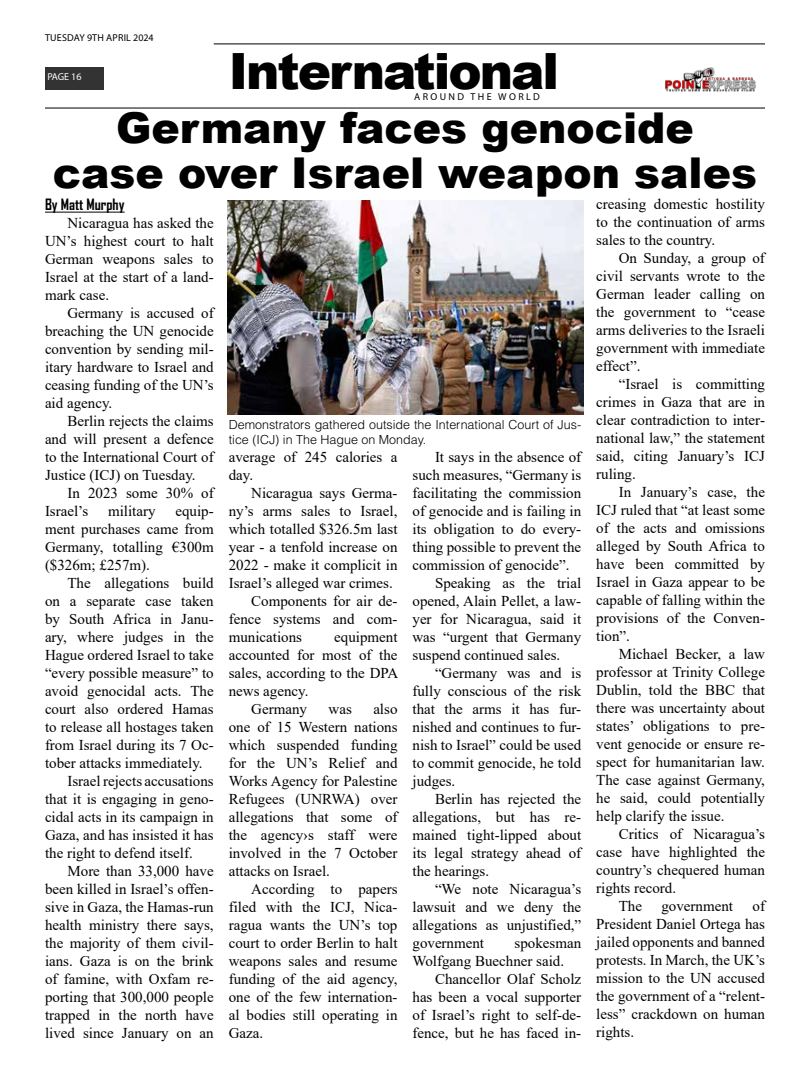
<style>
.page{position:relative;width:810px;height:1080px;background:#fff}
.page>*{position:absolute;margin:0;border:0;box-sizing:border-box;transform-origin:0 0}
.t1{font:900 50px "Arial";letter-spacing:-.04em;color:#000}
.t2{font:900 42.5px/45px "Arial";color:#000;text-align:center}
.t3{font:15px/18px "Times New Roman";color:#000;text-align:justify}
.t4{font:700 15px "Agency FB";color:#000}
.t5{font:300 12.5px/15px "Helvetica LT Std";color:#000}
.t6{font:10px "Myriad Pro";letter-spacing:.02em;color:#000}
.t7{font:10px "Myriad Pro";letter-spacing:.24em;color:#000}
.t8{font:10px "Myriad Pro";letter-spacing:-.005em;color:#fff}
</style>
<div class="page">
<hr style="left:214px;top:43px;width:551px;height:2px;background:#333">
<div style="left:45px;top:67px;width:58px;height:22px;background:#333"></div>
<img style="left:665px;top:67px;width:91px;height:25px">
<hr style="left:45px;top:107px;width:720px;height:2px;background:#333">
<hr style="left:45px;top:212px;width:80px;height:1px;background:#000">
<img style="left:228px;top:200px;width:356px;height:215px">
<p class="t6" style="left:45px;top:31px;width:110px">TUESDAY 9TH APRIL 2024</p>
<p class="t8" style="left:47px;top:71px;width:36px">PAGE 16</p>
<h1 class="t1" style="left:229px;top:35px;width:332px">International</h1>
<p class="t7" style="left:414px;top:91px;width:127px">AROUND THE WORLD</p>
<h2 class="t2" style="left:53px;top:104px;width:706px">Germany faces genocide<br>case over Israel weapon sales</h2>
<p class="t4" style="left:45px;top:195px;width:81px">By Matt Murphy</p>
<p class="t3" style="left:45px;top:214px;width:170px;text-indent:22px">Nicaragua has asked the UN’s highest court to halt German weapons sales to Israel at the start of a land&shy;mark case.</p>
<p class="t3" style="left:45px;top:304px;width:170px;text-indent:22px">Germany is accused of breaching the UN genocide convention by sending mil&shy;itary hardware to Israel and ceasing funding of the UN’s aid agency.</p>
<p class="t3" style="left:45px;top:412px;width:170px;text-indent:22px">Berlin rejects the claims and will present a defence to the International Court of Justice (ICJ) on Tuesday.</p>
<p class="t3" style="left:45px;top:484px;width:170px;text-indent:22px">In 2023 some 30% of<br>Israel’s</p>
<p class="t3" style="left:45px;top:502px;width:170px;text-indent:130px">equip&shy;ment purchases came from Germany, totalling €300m ($326m; £257m).</p>
<p class="t3" style="left:68px;top:574px;width:148px">The allegations build</p>
<p class="t3" style="left:45px;top:592px;width:170px">on a separate case taken</p>
<p class="t3" style="left:45px;top:610px;width:170px">by South Africa in Janu-</p>
<p class="t3" style="left:45px;top:628px;width:170px">ary, where judges in the</p>
<p class="t3" style="left:45px;top:646px;width:170px">Hague ordered Israel to take</p>
<p class="t3" style="left:45px;top:664px;width:170px">“every possible measure” to</p>
<p class="t3" style="left:45px;top:682px;width:170px">avoid genocidal acts. The</p>
<p class="t3" style="left:45px;top:700px;width:170px">court also ordered Hamas</p>
<p class="t3" style="left:45px;top:718px;width:170px">to release all hostages taken</p>
<p class="t3" style="left:45px;top:736px;width:170px">from Israel during its 7 Oc-</p>
<p class="t3" style="left:45px;top:754px;width:159px">tober attacks immediately.</p>
<p class="t3" style="left:68px;top:772px;width:148px">Israel rejects accusations</p>
<p class="t3" style="left:45px;top:790px;width:170px">that it is engaging in geno-</p>
<p class="t3" style="left:45px;top:808px;width:170px">cidal acts in its campaign in</p>
<p class="t3" style="left:45px;top:826px;width:170px">Gaza, and has insisted it has</p>
<p class="t3" style="left:45px;top:844px;width:149px">the right to defend itself.</p>
<p class="t3" style="left:68px;top:862px;width:148px">More than 33,000 have</p>
<p class="t3" style="left:45px;top:880px;width:170px">been killed in Israel’s offen-</p>
<p class="t3" style="left:45px;top:898px;width:170px">sive in Gaza, the Hamas-run</p>
<p class="t3" style="left:45px;top:916px;width:170px">health ministry there says,</p>
<p class="t3" style="left:45px;top:934px;width:170px">the majority of them civil-</p>
<p class="t3" style="left:45px;top:952px;width:170px">ians. Gaza is on the brink</p>
<p class="t3" style="left:45px;top:970px;width:170px">of famine, with Oxfam re-</p>
<p class="t3" style="left:45px;top:988px;width:170px">porting that 300,000 people</p>
<p class="t3" style="left:45px;top:1006px;width:170px">trapped in the north have</p>
<p class="t3" style="left:45px;top:1024px;width:170px">lived since January on an</p>
<p class="t3" style="left:108px;top:502px;width:49px">military</p>
<p class="t5" style="left:229px;top:417px;width:354px">Demonstrators gathered outside the International Court of Jus&shy;tice (ICJ) in The Hague on Monday.</p>
<p class="t3" style="left:229px;top:448px;width:170px">average of 245 calories a day.</p>
<p class="t3" style="left:251px;top:484px;width:148px">Nicaragua says Germa-</p>
<p class="t3" style="left:229px;top:502px;width:170px">ny’s arms sales to Israel,</p>
<p class="t3" style="left:229px;top:520px;width:170px">which totalled $326.5m last</p>
<p class="t3" style="left:229px;top:538px;width:170px">year - a tenfold increase on</p>
<p class="t3" style="left:229px;top:556px;width:170px">2022 - make it complicit in</p>
<p class="t3" style="left:229px;top:574px;width:166px">Israel’s alleged war crimes.</p>
<p class="t3" style="left:251px;top:592px;width:148px">Components for air de-</p>
<p class="t3" style="left:229px;top:610px;width:170px">fence systems and com-</p>
<p class="t3" style="left:229px;top:628px;width:75px">munications</p>
<p class="t3" style="left:334px;top:628px;width:65px">equipment</p>
<p class="t3" style="left:229px;top:646px;width:170px">accounted for most of the</p>
<p class="t3" style="left:229px;top:664px;width:171px">sales, according to the DPA</p>
<p class="t3" style="left:229px;top:682px;width:81px">news agency.</p>
<p class="t3" style="left:251px;top:700px;width:57px">Germany</p>
<p class="t3" style="left:329px;top:700px;width:25px">was</p>
<p class="t3" style="left:229px;top:700px;width:170px;text-indent:145px">also one of 15 Western nations which suspended funding for the UN’s Relief and Works Agency for Palestine Refugees (UNRWA) over allegations that some of the agency›s staff were involved in the 7 October attacks on Israel.</p>
<p class="t3" style="left:229px;top:880px;width:170px;text-indent:22px">According to papers filed with the ICJ, Nica&shy;ragua wants the UN’s top court to order Berlin to halt weapons sales and resume funding of the aid agency, one of the few internation&shy;al bodies still operating in Gaza.</p>
<p class="t3" style="left:435px;top:448px;width:148px">It says in the absence of</p>
<p class="t3" style="left:412px;top:466px;width:170px">such measures, “Germany is</p>
<p class="t3" style="left:412px;top:484px;width:170px">facilitating the commission</p>
<p class="t3" style="left:412px;top:502px;width:170px">of genocide and is failing in</p>
<p class="t3" style="left:412px;top:520px;width:170px">its obligation to do every-</p>
<p class="t3" style="left:412px;top:538px;width:170px">thing possible to prevent the</p>
<p class="t3" style="left:412px;top:556px;width:159px">commission of genocide”.</p>
<p class="t3" style="left:435px;top:574px;width:148px">Speaking as the trial</p>
<p class="t3" style="left:412px;top:592px;width:170px">opened, Alain Pellet, a law-</p>
<p class="t3" style="left:412px;top:610px;width:170px">yer for Nicaragua, said it</p>
<p class="t3" style="left:412px;top:628px;width:170px">was “urgent that Germany</p>
<p class="t3" style="left:412px;top:646px;width:149px">suspend continued sales.</p>
<p class="t3" style="left:435px;top:664px;width:148px">“Germany was and is</p>
<p class="t3" style="left:412px;top:682px;width:170px">fully conscious of the risk</p>
<p class="t3" style="left:412px;top:700px;width:170px">that the arms it has fur-</p>
<p class="t3" style="left:412px;top:718px;width:170px">nished and continues to fur-</p>
<p class="t3" style="left:412px;top:736px;width:170px">nish to Israel” could be used</p>
<p class="t3" style="left:412px;top:754px;width:170px">to commit genocide, he told</p>
<p class="t3" style="left:412px;top:772px;width:44px">judges.</p>
<p class="t3" style="left:435px;top:790px;width:148px">Berlin has rejected the</p>
<p class="t3" style="left:412px;top:808px;width:170px">allegations, but has re-</p>
<p class="t3" style="left:412px;top:826px;width:170px">mained tight-lipped about</p>
<p class="t3" style="left:412px;top:844px;width:170px">its legal strategy ahead of</p>
<p class="t3" style="left:412px;top:862px;width:78px">the hearings.</p>
<p class="t3" style="left:435px;top:880px;width:148px">“We note Nicaragua’s</p>
<p class="t3" style="left:412px;top:898px;width:170px">lawsuit and we deny the</p>
<p class="t3" style="left:412px;top:916px;width:170px">allegations as unjustified,”</p>
<p class="t3" style="left:412px;top:934px;width:73px">government</p>
<p class="t3" style="left:412px;top:934px;width:170px;text-indent:102px">spokesman<br>Wolfgang Buechner said.</p>
<p class="t3" style="left:412px;top:970px;width:170px;text-indent:22px">Chancellor Olaf Scholz has been a vocal supporter of Israel’s right to self-de&shy;fence, but he has faced in-</p>
<p class="t3" style="left:596px;top:195px;width:170px">creasing domestic hostility to the continuation of arms sales to the country.</p>
<p class="t3" style="left:596px;top:249px;width:170px;text-indent:22px">On Sunday, a group of civil servants wrote to the German leader calling on the government to “cease arms deliveries to the Israeli government with immediate effect”.</p>
<p class="t3" style="left:596px;top:375px;width:170px;text-indent:22px">“Israel is committing crimes in Gaza that are in clear contradiction to inter&shy;national law,” the statement said, citing January’s ICJ ruling.</p>
<p class="t3" style="left:596px;top:483px;width:170px;text-indent:22px">In January’s case, the ICJ ruled that “at least some of the acts and omissions alleged by South Africa to have been committed by Israel in Gaza appear to be capable of falling within the provisions of the Conven&shy;tion”.</p>
<p class="t3" style="left:596px;top:645px;width:170px;text-indent:22px">Michael Becker, a law professor at Trinity College Dublin, told the BBC that there was uncertainty about states’ obligations to pre&shy;vent genocide or ensure re&shy;spect for humanitarian law.<br>The case against Germany, he said, could potentially help clarify the issue.</p>
<p class="t3" style="left:619px;top:825px;width:148px">Critics of Nicaragua’s</p>
<p class="t3" style="left:596px;top:843px;width:170px">case have highlighted the</p>
<p class="t3" style="left:596px;top:861px;width:170px">country’s chequered human</p>
<p class="t3" style="left:596px;top:879px;width:81px">rights record.</p>
<p class="t3" style="left:619px;top:897px;width:25px">The</p>
<p class="t3" style="left:661px;top:897px;width:73px">government</p>
<p class="t3" style="left:596px;top:897px;width:170px;text-indent:156px">of President Daniel Ortega has jailed opponents and banned protests. In March, the UK’s mission to the UN accused the government of a “relent&shy;less” crackdown on human rights.</p>
</div>
